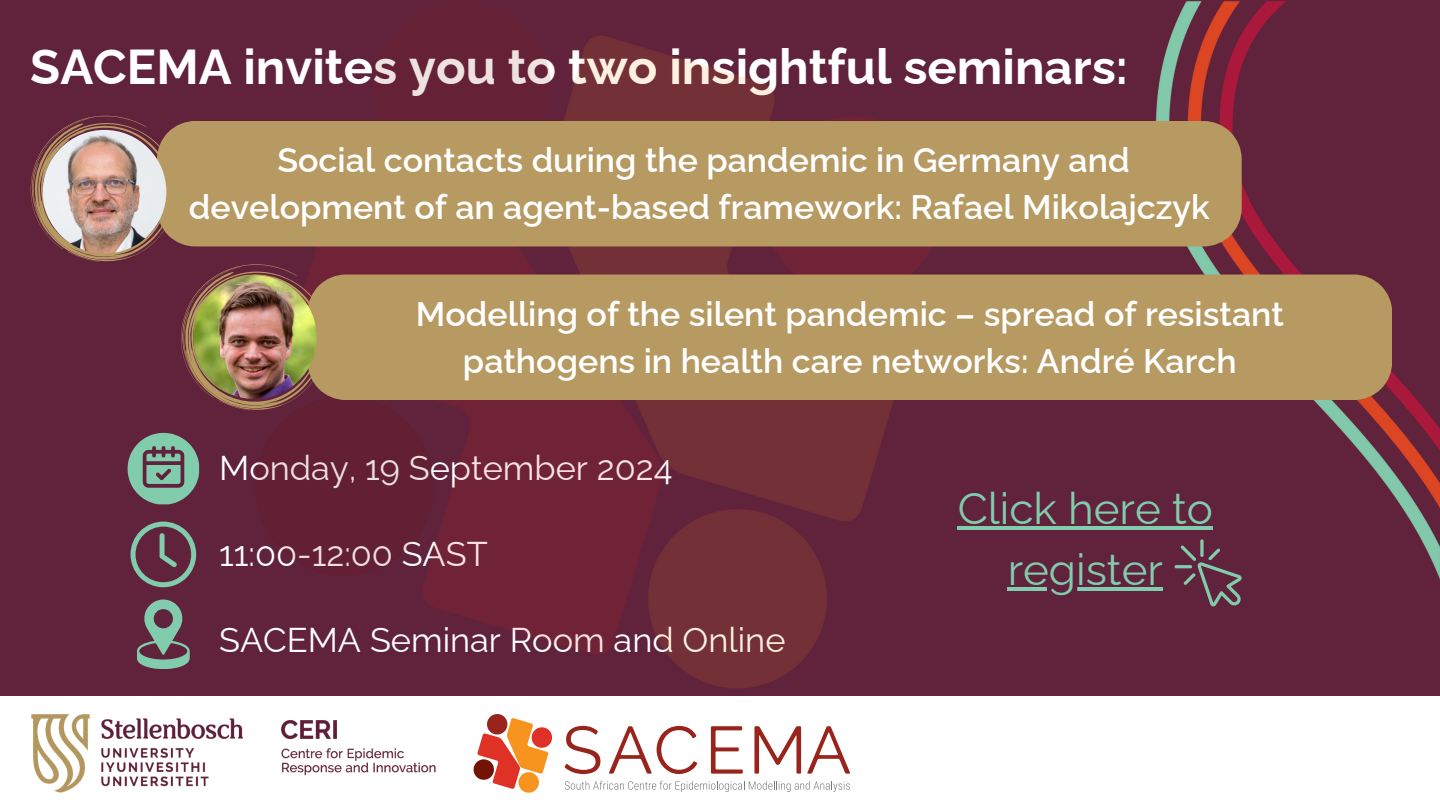
<style>
.page{position:relative;width:1440px;height:810px;background:#61223b}
.page>*{position:absolute;margin:0;border:0;box-sizing:border-box;transform-origin:0 0}
.t1{font:700 49px "Raleway";color:#fff}
.t2{font:44px "Raleway";color:#82ccae}
.t3{font:34.4px "Raleway";color:#fff}
.t4{font:600 34px/47.2px "Raleway";color:#fff;text-align:center}
</style>
<div class="page">
<img style="left:1039px;top:1px;width:401px;height:606px">
<svg style="left:128px;top:433px;width:29px;height:71px"></svg>
<svg style="left:131px;top:522px;width:26px;height:65px"></svg>
<svg style="left:137px;top:600px;width:20px;height:69px"></svg>
<div style="left:0;top:697px;width:1440px;height:113px;background:#fff"></div>
<img style="left:31px;top:714px;width:405px;height:79px">
<svg style="left:474px;top:714px;width:78px;height:79px"></svg>
<svg style="left:564px;top:726px;width:36px;height:48px"></svg>
<svg style="left:609px;top:726px;width:88px;height:48px"></svg>
<svg style="left:711px;top:726px;width:32px;height:48px"></svg>
<svg style="left:754px;top:726px;width:47px;height:48px"></svg>
<svg style="left:807px;top:726px;width:43px;height:48px"></svg>
<svg style="left:565px;top:781px;width:285px;height:11px"></svg>
<img style="left:157px;top:36px;width:882px;height:661px">
<div style="left:329px;top:121px;width:913px;height:125px;background:#b79962"></div>
<div style="left:329px;top:275px;width:1063px;height:125px;background:#b79962"></div>
<hr style="left:958px;top:526px;width:255px;height:4px;background:#82ccae">
<svg style="left:1008px;top:587px;width:155px;height:4px"></svg>
<svg style="left:1175px;top:539px;width:67px;height:67px"></svg>
<svg style="left:31px;top:116px;width:298px;height:294px"></svg>
<img style="left:43px;top:130px;width:123px;height:124px;border-radius:50%">
<p class="t1" style="left:30px;top:37px;width:1099px">SACEMA invites you to two insightful seminars:</p>
<h4 class="t4" style="left:189px;top:136px;width:1023px">Social contacts during the pandemic in Germany and development of an agent-based framework: Rafael Mikolajczyk</h4>
<p class="t4" style="left:416px;top:290px;width:870px">Modelling of the silent pandemic – spread of resistant pathogens in health care networks: André Karch</p>
<p class="t3" style="left:219px;top:448px;width:455px">Monday, 19 September 2024</p>
<h1 class="t3" style="left:219px;top:534px;width:270px">11:00-12:00 SAST</h1>
<p class="t3" style="left:219px;top:619px;width:568px">SACEMA Seminar Room and Online</p>
<h3 class="t2" style="left:958px;top:482px;width:257px">Click here to</h3>
<p class="t2" style="left:1008px;top:544px;width:157px">register</p>
</div>
